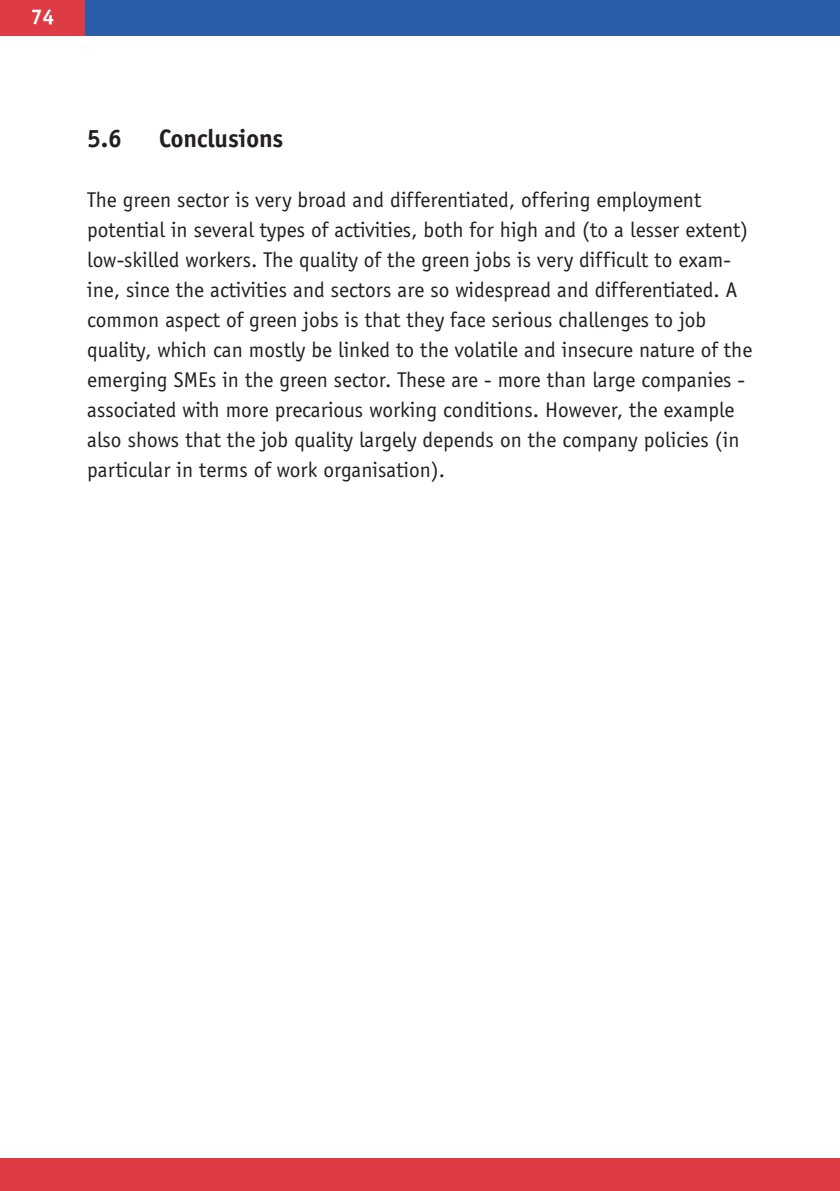
<style>
.page{position:relative;width:840px;height:1191px;background:#fff}
.page>*{position:absolute;margin:0;border:0;box-sizing:border-box;transform-origin:0 0}
.t1{font:700 26px "Officina Sans";color:#231f20}
.t2{font:22px/30px "Officina Sans";color:#231f20}
.t3{font:700 22px "Officina Sans";color:#fff}
</style>
<div class="page">
<div style="left:0;top:1158px;width:839px;height:33px;background:#dd3c45"></div>
<div style="left:76px;top:0;width:763px;height:36px;background:#2b5da9"></div>
<div style="left:0;top:0;width:84px;height:36px;background:#dd3c45"></div>
<p class="t3" style="left:31px;top:4px;width:24px">74</p>
<p class="t1" style="left:87px;top:123px;width:36px">5.6</p>
<p class="t1" style="left:159px;top:123px;width:126px">Conclusions</p>
<p class="t2" style="left:87px;top:184px;width:666px">The green sector is very broad and differentiated, offering employment potential in several types of activities, both for high and (to a lesser extent) low-skilled workers. The quality of the green jobs is very difficult to exam&shy;ine, since the activities and sectors are so widespread and differentiated. A common aspect of green jobs is that they face serious challenges to job quality, which can mostly be linked to the volatile and insecure nature of the emerging SMEs in the green sector. These are - more than large companies - associated with more precarious working conditions. However, the example also shows that the job quality largely depends on the company policies (in particular in terms of work organisation).</p>
</div>
